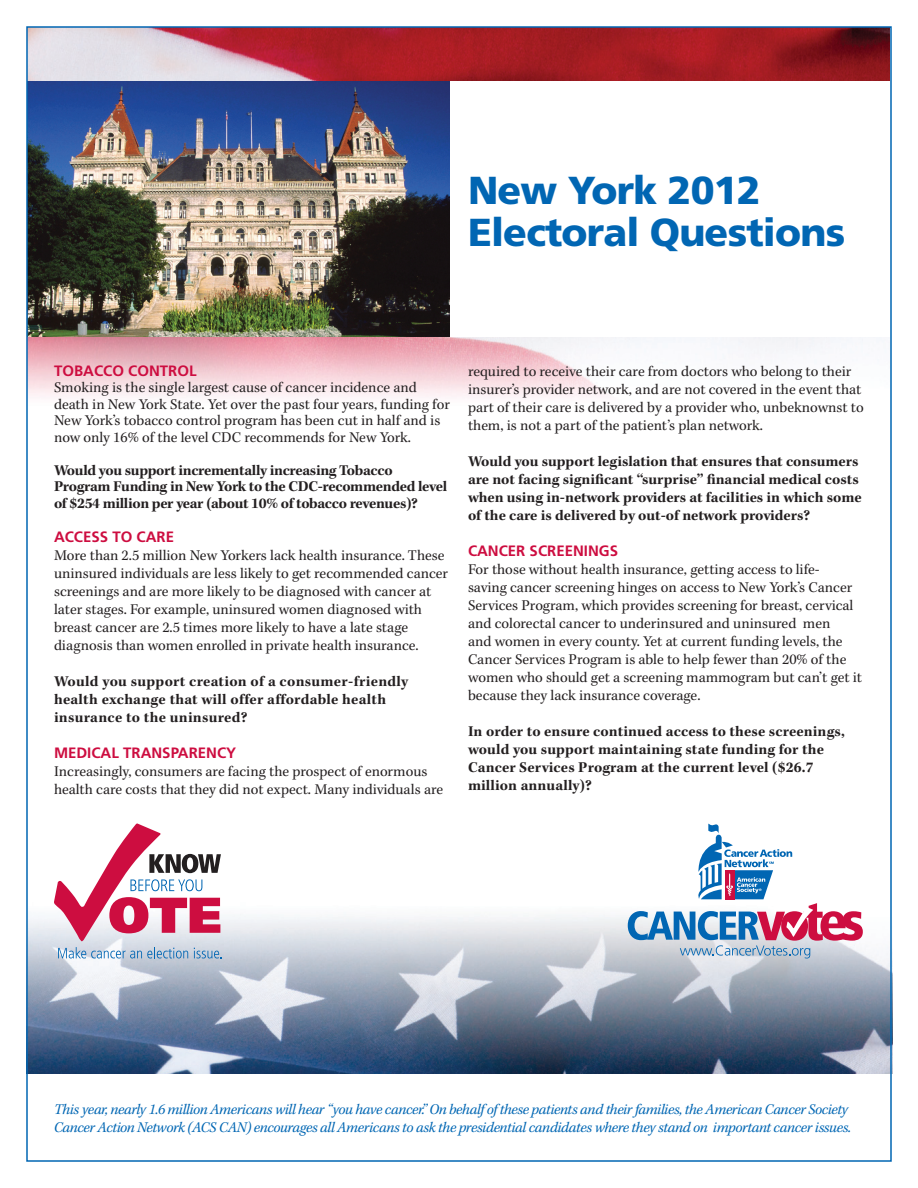
<style>
.page{position:relative;width:918px;height:1188px;background:#fff}
.page>*{position:absolute;margin:0;border:0;box-sizing:border-box;transform-origin:0 0}
.Heading{font:900 39px/42px "Frutiger";letter-spacing:-.02em;color:#0166b3}
.Text{font:15px/18px "Kepler";color:#231f20}
.Bold_Text{font:700 15px/18px "Kepler";color:#231f20}
.t1{font:italic 15px/18px "Kepler";letter-spacing:-.03em;color:#0166b3}
.Bold_Text-2{font:700 15px/16.5px "Kepler";letter-spacing:-.02em;color:#231f20}
.Bold_Text-3{font:700 15px/18px "Kepler";letter-spacing:.02em;color:#231f20}
.Subhead{font:700 15px "Frutiger";color:#cd0d40}
</style>
<div class="page">
<img style="left:29px;top:29px;width:860px;height:368px">
<img style="left:29px;top:81px;width:421px;height:255px">
<div style="left:450px;top:81px;width:440px;height:255px;background:#fff"></div>
<img style="left:29px;top:914px;width:860px;height:159px">
<svg style="left:628px;top:824px;width:235px;height:134px"></svg>
<svg style="left:58px;top:947px;width:130px;height:11px"></svg>
<svg style="left:194px;top:948px;width:28px;height:10px"></svg>
<svg style="left:54px;top:824px;width:167px;height:117px"></svg>
<p class="Heading" style="left:468px;top:169px;width:379px">New York 2012<br>Electoral Questions</p>
<p class="Subhead" style="left:54px;top:362px;width:144px">TOBACCO CONTROL</p>
<p class="Text" style="left:54px;top:379px;width:397px;line-height:16.5px">Smoking is the single largest cause of cancer incidence and death in New York State. Yet over the past four years, funding for New York’s tobacco control program has been cut in half and is now only 16% of the level CDC recommends for New York.</p>
<p class="Bold_Text-2" style="left:54px;top:462px;width:395px">Would you support incrementally increasing Tobacco<br>Program Funding in New York to the CDC-recommended level of $254 million per year (about 10% of tobacco revenues)?</p>
<p class="Subhead" style="left:54px;top:528px;width:122px">ACCESS TO CARE</p>
<p class="Text" style="left:54px;top:547px;width:396px">More than 2.5 million New Yorkers lack health insurance. These uninsured individuals are less likely to get recommended cancer screenings and are more likely to be diagnosed with cancer at later stages. For example, uninsured women diagnosed with breast cancer are 2.5 times more likely to have a late stage diagnosis than women enrolled in private health insurance.</p>
<p class="Bold_Text-3" style="left:54px;top:673px;width:356px">Would you support creation of a consumer-friendly health exchange that will offer affordable health insurance to the uninsured?</p>
<p class="Subhead" style="left:54px;top:744px;width:184px">MEDICAL TRANSPARENCY</p>
<p class="Text" style="left:54px;top:763px;width:391px">Increasingly, consumers are facing the prospect of enormous health care costs that they did not expect. Many individuals are</p>
<p class="Text" style="left:468px;top:362px;width:397px">required to receive their care from doctors who belong to their insurer’s provider network, and are not covered in the event that part of their care is delivered by a provider who, unbeknownst to them, is not a part of the patient’s plan network.</p>
<p class="Bold_Text" style="left:468px;top:452px;width:395px">Would you support legislation that ensures that consumers are not facing significant “surprise” financial medical costs when using in-network providers at facilities in which some of the care is delivered by out-of network providers?</p>
<p class="Subhead" style="left:468px;top:542px;width:152px">CANCER SCREENINGS</p>
<p class="Text" style="left:468px;top:560px;width:396px">For those without health insurance, getting access to life&shy;saving cancer screening hinges on access to New York’s Cancer Services Program, which provides screening for breast, cervical and colorectal cancer to underinsured and uninsured men<br>and women in every county. Yet at current funding levels, the Cancer Services Program is able to help fewer than 20% of the women who should get a screening mammogram but can’t get it because they lack insurance coverage.</p>
<p class="Bold_Text" style="left:468px;top:722px;width:378px">In order to ensure continued access to these screenings, would you support maintaining state funding for the Cancer Services Program at the current level ($26.7 million annually)?</p>
<p class="t1" style="left:54px;top:1100px;width:799px">This year, nearly 1.6 million Americans will hear “you have cancer.” On behalf of these patients and their families, the American Cancer Society<br>Cancer Action Network (ACS CAN) encourages all Americans to ask the presidential candidates where they stand on important cancer issues.</p>
</div>
